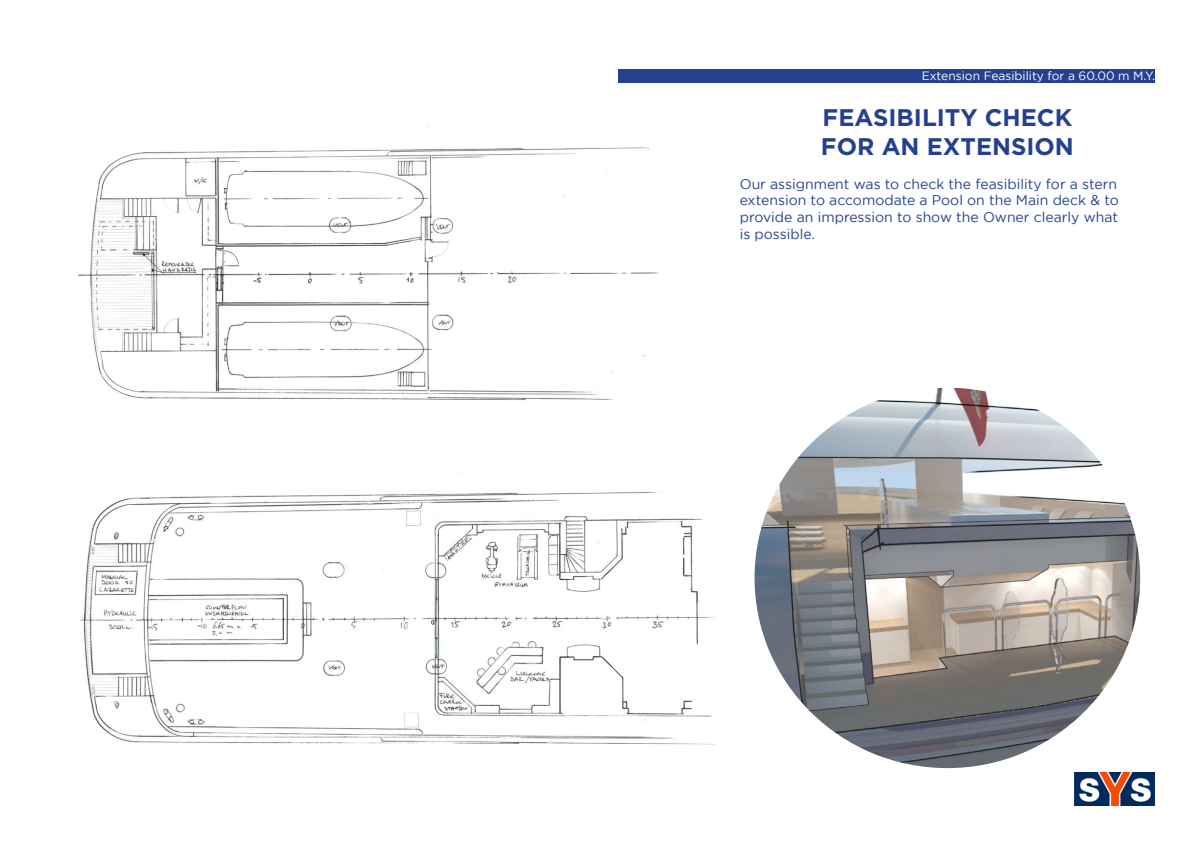
<style>
.page{position:relative;width:1191px;height:842px;background:#fff}
.page>*{position:absolute;margin:0;border:0;box-sizing:border-box;transform-origin:0 0}
.t1{font:700 24px/28.8px "Gotham";color:#25408f}
.t2{font:14px/16.8px "Gotham";color:#25408f}
.t3{font:12px "Gotham";color:#fff}
</style>
<div class="page">
<div style="left:618px;top:69px;width:537px;height:14px;background:#25408f"></div>
<img style="left:80px;top:473px;width:635px;height:272px">
<img style="left:78px;top:125px;width:610px;height:275px">
<img style="left:1074px;top:772px;width:81px;height:34px">
<img style="left:754px;top:388px;width:386px;height:380px">
<p class="t3" style="left:921px;top:69px;width:235px">Extension Feasibility for a 60.00 m M.Y.</p>
<h1 class="t1" style="left:821px;top:103px;width:254px">FEASIBILITY CHECK<br>FOR AN EXTENSION</h1>
<p class="t2" style="left:739px;top:175px;width:380px">Our assignment was to check the feasibility for a stern extension to accomodate a Pool on the Main deck &amp; to provide an impression to show the Owner clearly what is possible.</p>
</div>
